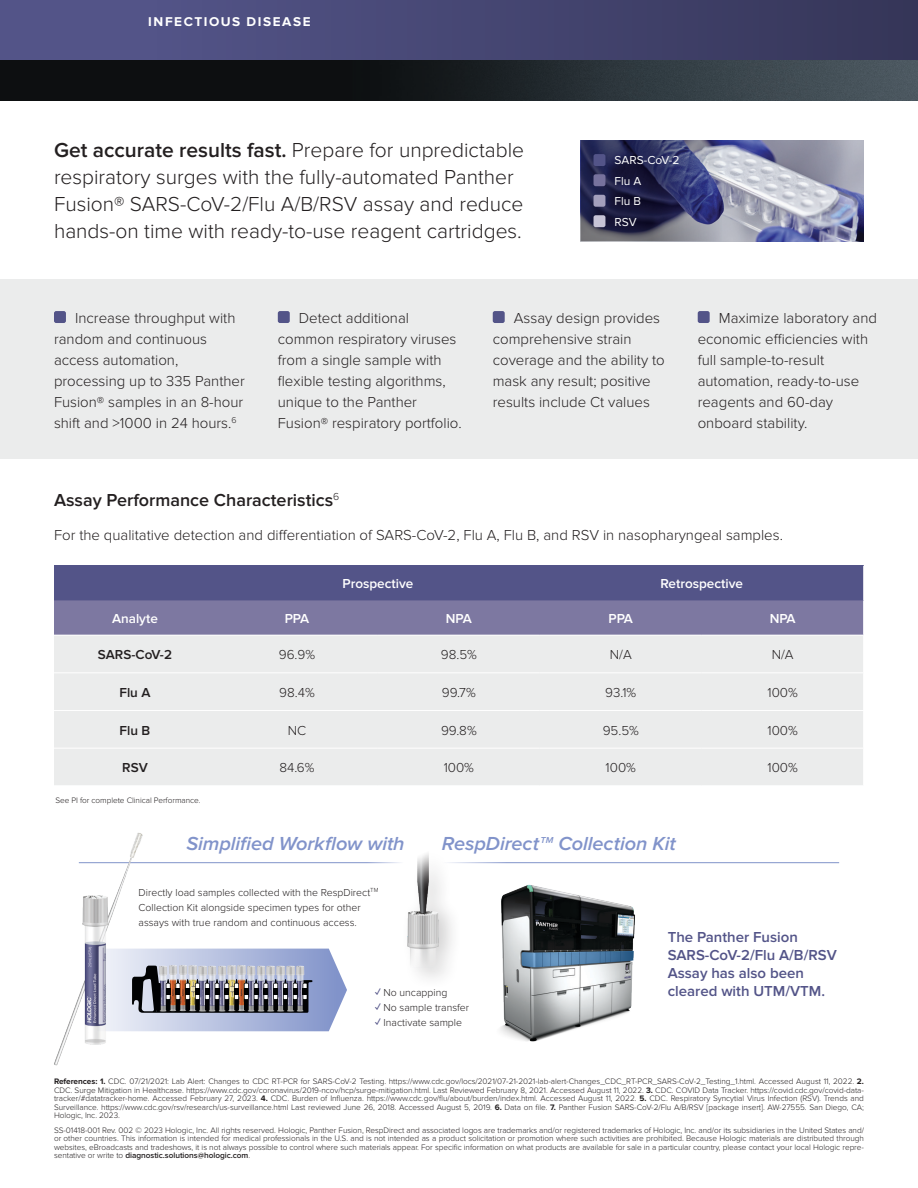
<style>
.page{position:relative;width:918px;height:1188px;background:#fff}
.page>*{position:absolute;margin:0;border:0;box-sizing:border-box;transform-origin:0 0}
.t1{font:300 21px/27px "Proxima Nova";color:#231f20}
.t2{font:italic 600 19.5px "Proxima Nova";letter-spacing:-.005em;color:#8193ca}
.t3{font:600 18px "Proxima Nova";color:#231f20}
.t4{font:300 15px/21px "Proxima Nova";color:#231f20}
.t5{font:600 15px/18px "Proxima Nova";color:#535488}
.t6{font:300 13.5px "Proxima Nova";color:#231f20}
.t7{font:600 13.5px "Proxima Nova";color:#fff}
.t8{font:600 13.5px "Proxima Nova";color:#231f20}
.t9{font:700 13.2px "Proxima Nova";letter-spacing:.115em;color:#fff}
.t10{font:12px "Proxima Nova";color:#fff}
.t11{font:300 10.5px/15px "Proxima Nova";color:#231f20}
.t12{font:300 8.25px/8.7px "Proxima Nova";letter-spacing:-.005em;color:#231f20;text-align:justify}
.s1{font-weight:600}
.s2{font-weight:700;color:#535488}
.s3{font-weight:700}
</style>
<div class="page">
<img style="left:722px;top:140px;width:142px;height:101px">
<div style="left:54px;top:566px;width:810px;height:35px;background:#535488"></div>
<div style="left:54px;top:600px;width:809px;height:35px;background:#7d78a1"></div>
<div style="left:54px;top:636px;width:809px;height:149px;background:#ebecec"></div>
<hr style="left:54px;top:672px;width:162px;height:1px;background:#fff">
<hr style="left:216px;top:672px;width:162px;height:1px;background:#fff">
<hr style="left:378px;top:672px;width:162px;height:1px;background:#fff">
<hr style="left:540px;top:672px;width:162px;height:1px;background:#fff">
<hr style="left:702px;top:672px;width:162px;height:1px;background:#fff">
<hr style="left:54px;top:710px;width:162px;height:1px;background:#fff">
<hr style="left:216px;top:710px;width:162px;height:1px;background:#fff">
<hr style="left:378px;top:710px;width:162px;height:1px;background:#fff">
<hr style="left:540px;top:710px;width:162px;height:1px;background:#fff">
<hr style="left:702px;top:710px;width:162px;height:1px;background:#fff">
<hr style="left:54px;top:748px;width:162px;height:1px;background:#fff">
<hr style="left:216px;top:748px;width:162px;height:1px;background:#fff">
<hr style="left:378px;top:748px;width:162px;height:1px;background:#fff">
<hr style="left:540px;top:748px;width:162px;height:1px;background:#fff">
<hr style="left:702px;top:748px;width:162px;height:1px;background:#fff">
<hr style="left:863px;top:566px;width:1px;height:34px;background:#fff">
<hr style="left:863px;top:600px;width:1px;height:35px;background:#fff">
<div style="left:0;top:279px;width:918px;height:180px;background:#ebecec"></div>
<div style="left:54px;top:311px;width:12px;height:12px;background:#535488;border-radius:2px"></div>
<div style="left:698px;top:311px;width:12px;height:12px;background:#535488;border-radius:2px"></div>
<div style="left:278px;top:311px;width:12px;height:12px;background:#535488;border-radius:2px"></div>
<div style="left:493px;top:311px;width:12px;height:12px;background:#535488;border-radius:2px"></div>
<svg style="left:0;top:0;width:918px;height:61px;background:#454672"></svg>
<img style="left:0;top:61px;width:918px;height:40px">
<svg style="left:145px;top:949px;width:202px;height:82px;background:#979bb0"></svg>
<div style="left:401px;top:845px;width:62px;height:144px;background:#231f20;opacity:.2"></div>
<img style="left:403px;top:845px;width:39px;height:126px">
<hr style="left:79px;top:862px;width:324px;height:1px;background:#8193ca">
<hr style="left:442px;top:862px;width:397px;height:1px;background:#8193ca">
<svg style="left:580px;top:140px;width:142px;height:101px;background:#3e4066"></svg>
<div style="left:594px;top:154px;width:11px;height:12px;background:#535488;border-radius:2px"></div>
<div style="left:594px;top:174px;width:11px;height:12px;background:#77729d;border-radius:2px"></div>
<div style="left:594px;top:195px;width:11px;height:12px;background:#a39fbc;border-radius:2px"></div>
<div style="left:594px;top:215px;width:11px;height:12px;background:#c7c4d6;border-radius:2px"></div>
<img style="left:54px;top:833px;width:91px;height:233px">
<img style="left:500px;top:884px;width:135px;height:158px">
<p class="t9" style="left:148px;top:14px;width:164px">INFECTIOUS DISEASE</p>
<p class="t1" style="left:54px;top:137px;width:472px"><span class="s1">Get accurate results fast.</span> Prepare for unpredictable respiratory surges with the fully-automated Panther</p>
<p class="t1" style="left:54px;top:191px;width:471px">Fusion® SARS-CoV-2/Flu A/B/RSV assay and reduce hands-on time with ready-to-use reagent cartridges.</p>
<p class="t10" style="left:615px;top:154px;width:66px">SARS-CoV-2</p>
<p class="t10" style="left:615px;top:174px;width:28px">Flu A</p>
<p class="t10" style="left:615px;top:194px;width:28px">Flu B</p>
<p class="t10" style="left:615px;top:215px;width:24px">RSV</p>
<p class="t4" style="left:54px;top:308px;width:192px;text-indent:21px">Increase throughput with random and continuous access automation, processing up to 335 Panther<br>Fusion® samples in an 8-hour shift and &gt;1000 in 24 hours.<sup>6</sup></p>
<p class="t4" style="left:698px;top:308px;width:181px;text-indent:21px">Maximize laboratory and economic efficiencies with full sample-to-result automation, ready-to-use reagents and 60-day onboard stability.</p>
<p class="t4" style="left:278px;top:308px;width:185px;text-indent:21px">Detect additional common respiratory viruses from a single sample with flexible testing algorithms, unique to the Panther<br>Fusion® respiratory portfolio.</p>
<p class="t4" style="left:493px;top:308px;width:174px;text-indent:21px">Assay design provides comprehensive strain coverage and the ability to mask any result; positive results include Ct values</p>
<p class="t3" style="left:54px;top:490px;width:287px">Assay Performance Characteristics<sup>6</sup></p>
<p class="t4" style="left:54px;top:525px;width:730px">For the qualitative detection and differentiation of SARS-CoV-2, Flu A, Flu B, and RSV in nasopharyngeal samples.</p>
<p class="t7" style="left:342px;top:576px;width:72px">Prospective</p>
<p class="t7" style="left:660px;top:576px;width:84px">Retrospective</p>
<p class="t7" style="left:112px;top:611px;width:47px">Analyte</p>
<p class="t7" style="left:285px;top:611px;width:26px">PPA</p>
<p class="t7" style="left:446px;top:611px;width:28px">NPA</p>
<p class="t7" style="left:609px;top:611px;width:26px">PPA</p>
<p class="t7" style="left:770px;top:611px;width:28px">NPA</p>
<p class="t8" style="left:98px;top:647px;width:76px">SARS-CoV-2</p>
<p class="t6" style="left:279px;top:647px;width:38px">96.9%</p>
<p class="t6" style="left:441px;top:647px;width:38px">98.5%</p>
<p class="t6" style="left:610px;top:647px;width:23px">N/A</p>
<p class="t6" style="left:772px;top:647px;width:23px">N/A</p>
<p class="t8" style="left:119px;top:685px;width:33px">Flu A</p>
<p class="t6" style="left:279px;top:685px;width:37px">98.4%</p>
<p class="t6" style="left:442px;top:685px;width:35px">99.7%</p>
<p class="t6" style="left:605px;top:685px;width:33px">93.1%</p>
<p class="t6" style="left:768px;top:685px;width:32px">100%</p>
<p class="t8" style="left:120px;top:722px;width:32px">Flu B</p>
<p class="t6" style="left:288px;top:722px;width:20px">NC</p>
<p class="t6" style="left:441px;top:722px;width:37px">99.8%</p>
<p class="t6" style="left:603px;top:722px;width:38px">95.5%</p>
<p class="t6" style="left:768px;top:722px;width:32px">100%</p>
<p class="t8" style="left:122px;top:760px;width:27px">RSV</p>
<p class="t6" style="left:279px;top:760px;width:37px">84.6%</p>
<p class="t6" style="left:444px;top:760px;width:32px">100%</p>
<p class="t6" style="left:606px;top:760px;width:32px">100%</p>
<p class="t6" style="left:768px;top:760px;width:32px">100%</p>
<p class="t12" style="left:55px;top:796px;width:147px">See PI for complete Clinical Performance.</p>
<p class="t2" style="left:186px;top:833px;width:220px">Simplified Workflow with</p>
<p class="t2" style="left:442px;top:833px;width:235px">RespDirect <sup>TM</sup> Collection Kit</p>
<p class="t11" style="left:139px;top:885px;width:242px">Directly load samples collected with the RespDirect<sup>TM<br></sup>Collection Kit alongside specimen types for other assays with true random and continuous access.</p>
<p class="t11" style="left:375px;top:985px;width:74px"><span class="s2">✓</span> No uncapping</p>
<p class="t11" style="left:375px;top:1000px;width:96px"><span class="s2">✓</span> No sample transfer</p>
<p class="t11" style="left:375px;top:1015px;width:88px"><span class="s2">✓</span> Inactivate sample</p>
<p class="t5" style="left:668px;top:929px;width:171px">The Panther Fusion<br>SARS-CoV-2/Flu A/B/RSV<br>Assay has also been cleared with UTM/VTM.</p>
<p class="t12" style="left:54px;top:1077px;width:812px"><span class="s3">References: 1.</span> CDC. 07/21/2021: Lab Alert: Changes to CDC RT-PCR for SARS-CoV-2 Testing. https://www.cdc.gov/locs/2021/07-21-2021-lab-alert-Changes_CDC_RT-PCR_SARS-CoV-2_Testing_1.html. Accessed August 11, 2022. <span class="s3">2.<br></span>CDC. Surge Mitigation in Healthcase. https://www.cdc.gov/coronavirus/2019-ncov/hcp/surge-mitigation.html. Last Reviewed February 8, 2021. Accessed August 11, 2022. <span class="s3">3.</span> CDC. COVID Data Tracker. https://covid.cdc.gov/covid-data&shy;tracker/#datatracker-home. Accessed February 27, 2023. <span class="s3">4.</span> CDC. Burden of Influenza. https://www.cdc.gov/flu/about/burden/index.html. Accessed August 11, 2022. <span class="s3">5.</span> CDC. Respiratory Syncytial Virus Infection (RSV). Trends and Surveillance. https://www.cdc.gov/rsv/research/us-surveillance.html Last reviewed June 26, 2018. Accessed August 5, 2019. <span class="s3">6.</span> Data on file. <span class="s3">7.</span> Panther Fusion SARS-CoV-2/Flu A/B/RSV [package insert]. AW-27555. San Diego, CA; Hologic, Inc. 2023.</p>
<p class="t12" style="left:54px;top:1126px;width:812px">SS-01418-001 Rev. 002 © 2023 Hologic, Inc. All rights reserved. Hologic, Panther Fusion, RespDirect and associated logos are trademarks and/or registered trademarks of Hologic, Inc. and/or its subsidiaries in the United States and/ or other countries. This information is intended for medical professionals in the U.S. and is not intended as a product solicitation or promotion where such activities are prohibited. Because Hologic materials are distributed through websites, eBroadcasts and tradeshows, it is not always possible to control where such materials appear. For specific information on what products are available for sale in a particular country, please contact your local Hologic repre&shy;sentative or write to <span class="s1">diagnostic.solutions@hologic.com</span>.</p>
</div>
